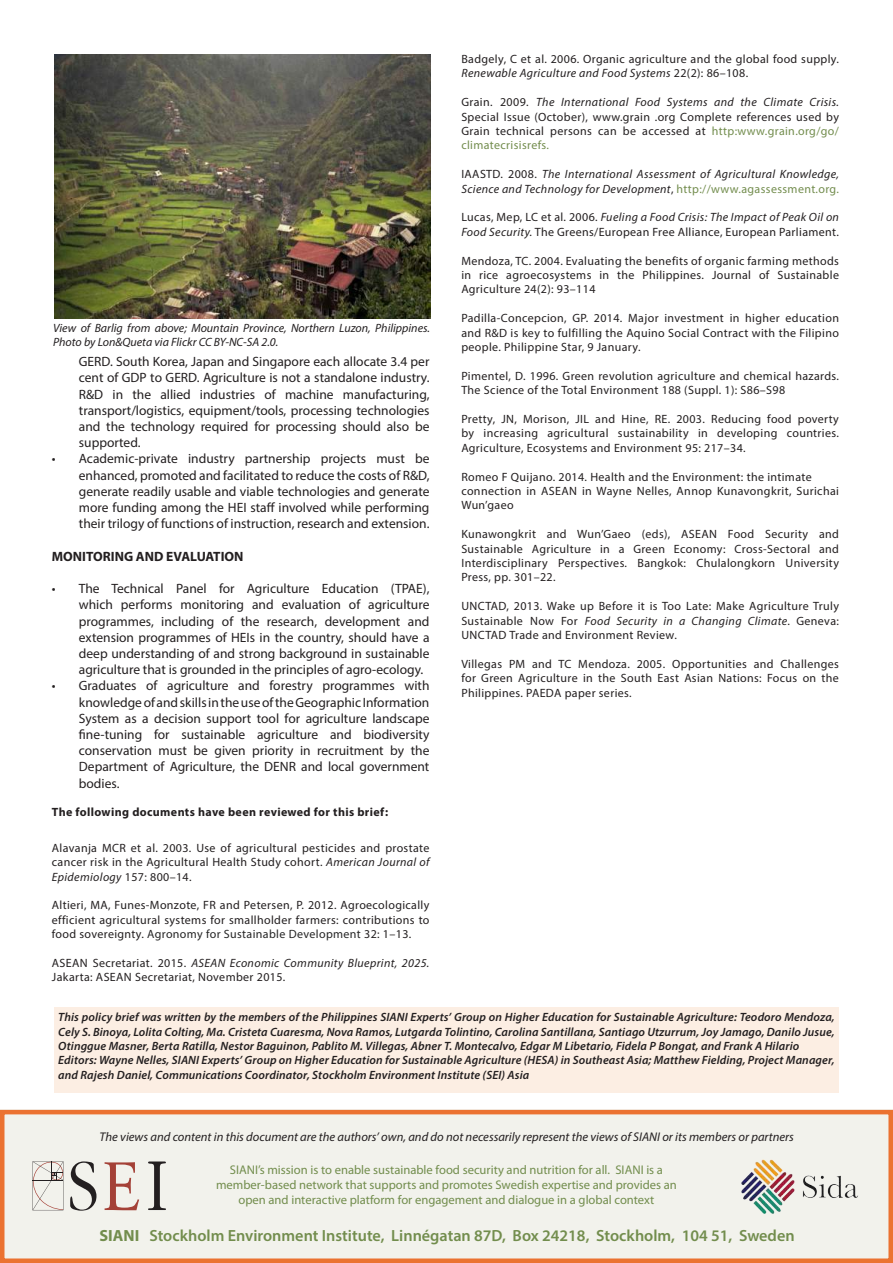
<style>
.page{position:relative;width:893px;height:1263px;background:#fff}
.page>*{position:absolute;margin:0;border:0;box-sizing:border-box;transform-origin:0 0}
.t1{font:600 16.2px "Myriad Pro";color:#728d4d}
.t2{font:13.5px/16.2px "Myriad Pro";color:#231f20;text-align:justify}
.t3{font:700 13.5px "Myriad Pro";color:#231f20}
.t4{font:12.6px/15.1px "Myriad Pro";color:#728d4d;text-align:center}
.t5{font:italic 12.6px "Myriad Pro";color:#231f20}
.t6{font:12px/14.4px "Myriad Pro";letter-spacing:.03em;color:#231f20;text-align:justify}
.t7{font:italic 600 12px/14.4px "Myriad Pro";letter-spacing:.01em;color:#231f20}
.t8{font:italic 12px/14.4px "Myriad Pro";letter-spacing:.03em;color:#231f20}
.t9{font:italic 12px/13.5px "Myriad Pro";letter-spacing:.005em;color:#231f20}
.t10{font:700 12px "Myriad Pro";letter-spacing:.03em;color:#231f20}
.s1{font-style:italic}
.s2{color:#262626}
.s3{color:#738d4e}
.s4{font-style:normal}
.s5{font-style:normal;color:#738d4e}
.s6{font-weight:700}
</style>
<div class="page">
<div style="left:0;top:1110px;width:893px;height:153px;background:#f2f2ec"></div>
<div style="left:0;top:1110px;width:893px;height:153px;border:4px solid #eb7231"></div>
<svg style="left:32px;top:1161px;width:31px;height:49px"></svg>
<svg style="left:148px;top:1161px;width:18px;height:49px"></svg>
<svg style="left:70px;top:1161px;width:26px;height:50px"></svg>
<svg style="left:105px;top:1162px;width:34px;height:48px"></svg>
<img style="left:741px;top:1159px;width:117px;height:55px">
<div style="left:54px;top:1008px;width:785px;height:85px;background:#fceee3"></div>
<img style="left:54px;top:54px;width:376px;height:265px">
<p class="t9" style="left:53px;top:321px;width:378px">View of Barlig from above; Mountain Province, Northern Luzon, Philippines.<br>Photo by Lon&amp;Queta via Flickr CC BY-NC-SA 2.0.</p>
<p class="t2" style="left:79px;top:353px;width:352px">GERD. South Korea, Japan and Singapore each allocate 3.4 per cent of GDP to GERD. Agriculture is not a standalone industry.<br>R&amp;D in the allied industries of machine manufacturing, transport/logistics, equipment/tools, processing technologies and the technology required for processing should also be supported.</p>
<p class="t2" style="left:79px;top:451px;width:352px;text-indent:-27px">• Academic-private industry partnership projects must be enhanced, promoted and facilitated to reduce the costs of R&amp;D, generate readily usable and viable technologies and generate more funding among the HEI staff involved while performing their trilogy of functions of instruction, research and extension.</p>
<p class="t3" style="left:52px;top:547px;width:193px">MONITORING AND EVALUATION</p>
<p class="t2" style="left:79px;top:580px;width:352px;text-indent:-27px">• The Technical Panel for Agriculture Education (TPAE), which performs monitoring and evaluation of agriculture programmes, including of the research, development and extension programmes of HEIs in the country, should have a deep understanding of and strong background in sustainable agriculture that is grounded in the principles of agro-ecology.</p>
<p class="t2" style="left:79px;top:677px;width:352px;text-indent:-27px">• Graduates of agriculture and forestry programmes with knowledge of and skills in the use of the Geographic Information System as a decision support tool for agriculture landscape fine-tuning for sustainable agriculture and biodiversity conservation must be given priority in recruitment by the Department of Agriculture, the DENR and local government bodies.</p>
<p class="t10" style="left:52px;top:804px;width:338px">The following documents have been reviewed for this brief:</p>
<p class="t6" style="left:52px;top:840px;width:379px">Alavanja MCR et al. 2003. Use of agricultural pesticides and prostate cancer risk in the Agricultural Health Study cohort. <span class="s1">American Journal of Epidemiology</span> 157: 800–14.</p>
<p class="t6" style="left:52px;top:898px;width:379px">Altieri, MA, Funes-Monzote, FR and Petersen, P. 2012. Agroecologically efficient agricultural systems for smallholder farmers: contributions to food sovereignty. <span class="s2">Agronomy for Sustainable Development</span> 32: 1–13.</p>
<p class="t6" style="left:52px;top:955px;width:379px">ASEAN Secretariat. 2015. <span class="s1">ASEAN Economic Community Blueprint, 2025.<br></span>Jakarta: ASEAN Secretariat, November 2015.</p>
<p class="t6" style="left:461px;top:52px;width:379px">Badgely, C et al. 2006. Organic agriculture and the global food supply.<br><span class="s1">Renewable Agriculture and Food Systems</span> 22(2): 86–108.</p>
<p class="t6" style="left:461px;top:95px;width:379px">Grain. 2009. <span class="s1">The International Food Systems and the Climate Crisis.<br></span>Special Issue (October), www.grain .org Complete references used by Grain technical persons can be accessed at <span class="s3">http:www.grain.org/go/ climatecrisisrefs.</span></p>
<p class="t8" style="left:461px;top:167px;width:379px"><span class="s4">IAASTD. 2008.</span> The International Assessment of Agricultural Knowledge,<br>Science and Technology for Development<span class="s4">,</span> <span class="s5">http://www.agassessment.org.</span></p>
<p class="t6" style="left:461px;top:210px;width:379px">Lucas, Mep, LC et al. 2006. <span class="s1">Fueling a Food Crisis: The Impact of Peak Oil on<br>Food Security.</span> The Greens/European Free Alliance, European Parliament.</p>
<p class="t6" style="left:461px;top:253px;width:379px">Mendoza, TC. 2004. Evaluating the benefits of organic farming methods in rice agroecosystems in the Philippines. Journal of Sustainable Agriculture 24(2): 93–114</p>
<p class="t6" style="left:461px;top:311px;width:379px">Padilla-Concepcion, GP. 2014. Major investment in higher education and R&amp;D is key to fulfilling the Aquino Social Contract with the Filipino people. Philippine Star, 9 January.</p>
<p class="t6" style="left:461px;top:368px;width:379px">Pimentel, D. 1996. Green revolution agriculture and chemical hazards.<br>The Science of the Total Environment 188 (Suppl. 1): S86–S98</p>
<p class="t6" style="left:461px;top:412px;width:379px">Pretty, JN, Morison, JIL and Hine, RE. 2003. Reducing food poverty by increasing agricultural sustainability in developing countries.<br>Agriculture, Ecosystems and Environment 95: 217–34.</p>
<p class="t6" style="left:461px;top:469px;width:379px;text-align:left">Romeo F Quijano. 2014. Health and the Environment: the intimate connection in ASEAN in Wayne Nelles, Annop Kunavongkrit, Surichai<br>Wun’gaeo</p>
<p class="t6" style="left:461px;top:527px;width:379px">Kunawongkrit and Wun’Gaeo (eds), ASEAN Food Security and Sustainable Agriculture in a Green Economy: Cross-Sectoral and Interdisciplinary Perspectives. Bangkok: Chulalongkorn University Press, pp. 301–22.</p>
<p class="t6" style="left:461px;top:599px;width:379px">UNCTAD, 2013. Wake up Before it is Too Late: Make Agriculture Truly Sustainable Now For <span class="s1">Food Security in a Changing Climate</span>. Geneva:<br>UNCTAD Trade and Environment Review.</p>
<p class="t6" style="left:461px;top:656px;width:379px">Villegas PM and TC Mendoza. 2005. Opportunities and Challenges for Green Agriculture in the South East Asian Nations: Focus on the Philippines. PAEDA paper series.</p>
<p class="t7" style="left:58px;top:1009px;width:778px">This policy brief was written by the members of the Philippines SIANI Experts’ Group on Higher Education for Sustainable Agriculture: Teodoro Mendoza, Cely S. Binoya, Lolita Colting, Ma. Cristeta Cuaresma, Nova Ramos, Lutgarda Tolintino, Carolina Santillana, Santiago Utzurrum, Joy Jamago, Danilo Jusue, Otinggue Masner, Berta Ratilla, Nestor Baguinon, Pablito M. Villegas, Abner T. Montecalvo, Edgar M Libetario, Fidela P Bongat, and Frank A Hilario Editors: Wayne Nelles, SIANI Experts’ Group on Higher Education for Sustainable Agriculture (HESA) in Southeast Asia; Matthew Fielding, Project Manager, and Rajesh Daniel, Communications Coordinator, Stockholm Environment Institute (SEI) Asia</p>
<p class="t5" style="left:100px;top:1129px;width:696px">The views and content in this document are the authors’ own, and do not necessarily represent the views of SIANI or its members or partners</p>
<p class="t4" style="left:216px;top:1162px;width:462px">SIANI’s mission is to enable sustainable food security and nutrition for all. SIANI is a member-based network that supports and promotes Swedish expertise and provides an open and interactive platform for engagement and dialogue in a global context</p>
<h1 class="t1" style="left:100px;top:1225px;width:697px"><span class="s6">SIANI</span> Stockholm Environment Institute, Linnégatan 87D, Box 24218, Stockholm, 104 51, Sweden</h1>
</div>
